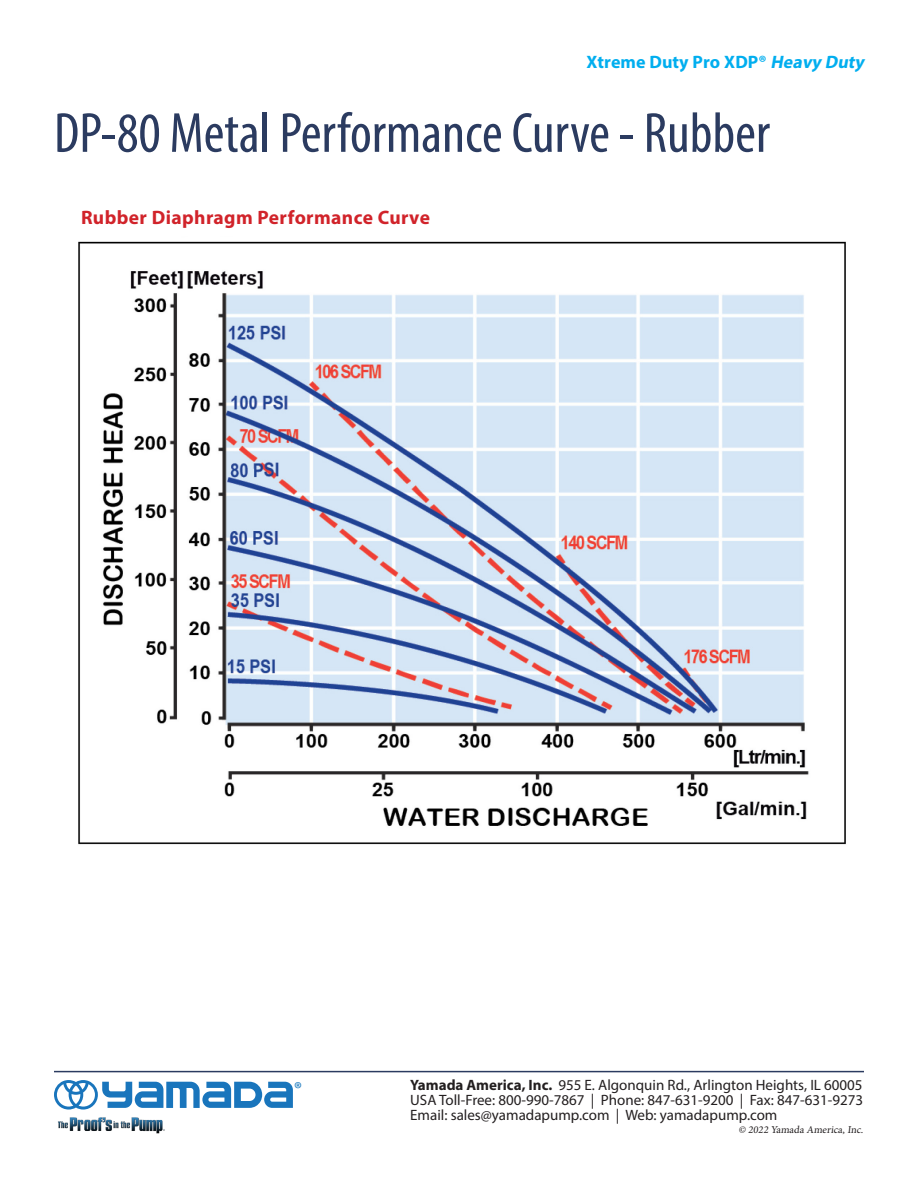
<style>
.page{position:relative;width:918px;height:1188px;background:#fff}
.page>*{position:absolute;margin:0;border:0;box-sizing:border-box;transform-origin:0 0}
.t1{font:condensed 57px "Myriad Pro";color:#2b3b60}
.t2{font:700 19.5px "Myriad Pro";letter-spacing:.02em;color:#d1232a}
.t3{font:18.9px "Myriad Pro";color:#1576bd}
._10-pt_Yellow_Subhea{font:700 18px "Myriad Pro";color:#00aeef}
.t4{font:15px/15px "Myriad Pro";color:#231f20;text-align:justify}
.t5{font:10.5px "Minion Pro";color:#231f20}
.s1{font-style:italic}
.s2{font-weight:700}
</style>
<div class="page">
<svg style="left:54px;top:1080px;width:239px;height:30px"></svg>
<hr style="left:54px;top:1071px;width:810px;height:1px;background:#2b3b60">
<img style="left:58px;top:1117px;width:107px;height:17px">
<img style="left:78px;top:241px;width:768px;height:604px">
<p class="_10-pt_Yellow_Subhea" style="left:587px;top:50px;width:283px">Xtreme Duty Pro XDP® <span class="s1">Heavy Duty</span></p>
<p class="t1" style="left:54px;top:99px;width:718px">DP-80 Metal Performance Curve - Rubber</p>
<p class="t2" style="left:81px;top:205px;width:351px">Rubber Diaphragm Performance Curve</p>
<p class="t3" style="left:294px;top:1077px;width:9px">®</p>
<p class="t4" style="left:410px;top:1077px;width:454px"><span class="s2">Yamada America, Inc.</span> 955 E. Algonquin Rd., Arlington Heights, IL 60005<br>USA Toll-Free: 800-990-7867 | Phone: 847-631-9200 | Fax: 847-631-9273<br>Email: sales@yamadapump.com | Web: yamadapump.com</p>
<p class="t5" style="left:738px;top:1123px;width:128px">© 2022 Yamada America, Inc.</p>
</div>
